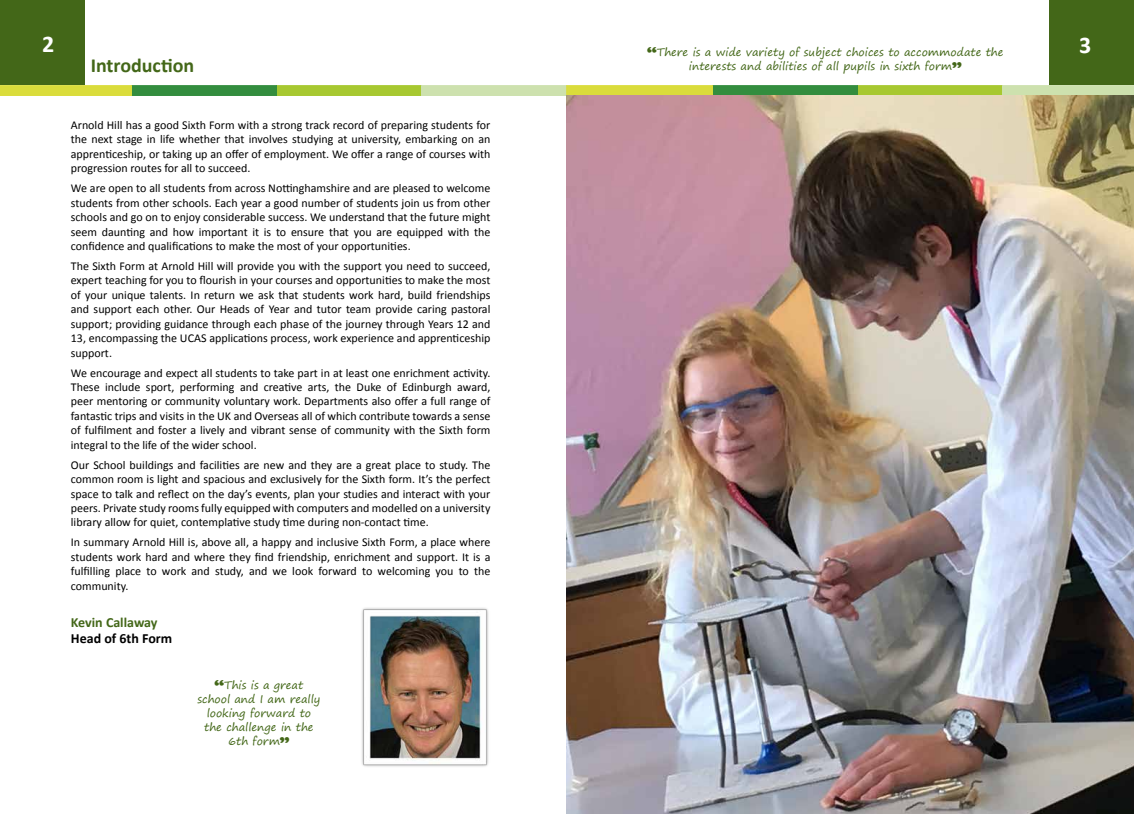
<style>
.page{position:relative;width:1134px;height:814px;background:#fff}
.page>*{position:absolute;margin:0;border:0;box-sizing:border-box;transform-origin:0 0}
.t1{font:700 24px "Calibri";color:#fff}
.t2{font:700 20px "Calibri";color:#436718}
.t3{font:700 14px "Calibri";color:#436718}
.t4{font:700 14px "Calibri";color:#000}
.t5{font:12px/14.4px "Calibri";color:#000;text-align:justify}
.t6{font:11px/14px "Segoe Print";color:#436718;text-align:center}
.s1{font-family:"Cairo SF";font-size:15px}
</style>
<div class="page">
<div style="left:0;top:0;width:85px;height:85px;background:#436718"></div>
<div style="left:1049px;top:0;width:85px;height:85px;background:#436718"></div>
<img style="left:0;top:85px;width:567px;height:10px">
<img style="left:567px;top:85px;width:567px;height:729px">
<img style="left:362px;top:608px;width:127px;height:159px">
<h1 class="t1" style="left:42px;top:28px;width:14px">2</h1>
<h1 class="t1" style="left:1079px;top:30px;width:14px">3</h1>
<h2 class="t2" style="left:91px;top:53px;width:105px">Introduction</h2>
<p class="t6" style="left:647px;top:44px;width:358px"><span class="s1">“</span>There is a wide variety of subject choices to accommodate the interests and abilities of all pupils in sixth form<span class="s1">”</span></p>
<p class="t5" style="left:71px;top:118px;width:421px">Arnold Hill has a good Sixth Form with a strong track record of preparing students for the next stage in life whether that involves studying at university, embarking on an apprenticeship, or taking up an offer of employment. We offer a range of courses with progression routes for all to succeed.</p>
<p class="t5" style="left:71px;top:181px;width:421px">We are open to all students from across Nottinghamshire and are pleased to welcome students from other schools. Each year a good number of students join us from other schools and go on to enjoy considerable success. We understand that the future might seem daunting and how important it is to ensure that you are equipped with the confidence and qualifications to make the most of your opportunities.</p>
<p class="t5" style="left:71px;top:259px;width:421px">The Sixth Form at Arnold Hill will provide you with the support you need to succeed, expert teaching for you to flourish in your courses and opportunities to make the most of your unique talents. In return we ask that students work hard, build friendships and support each other. Our Heads of Year and tutor team provide caring pastoral support; providing guidance through each phase of the journey through Years 12 and 13, encompassing the UCAS applications process, work experience and apprenticeship support.</p>
<p class="t5" style="left:71px;top:365px;width:421px">We encourage and expect all students to take part in at least one enrichment activity.<br>These include sport, performing and creative arts, the Duke of Edinburgh award, peer mentoring or community voluntary work. Departments also offer a full range of fantastic trips and visits in the UK and Overseas all of which contribute towards a sense of fulfilment and foster a lively and vibrant sense of community with the Sixth form integral to the life of the wider school.</p>
<p class="t5" style="left:71px;top:457px;width:421px">Our School buildings and facilities are new and they are a great place to study. The common room is light and spacious and exclusively for the Sixth form. It’s the perfect space to talk and reflect on the day’s events, plan your studies and interact with your peers. Private study rooms fully equipped with computers and modelled on a university library allow for quiet, contemplative study time during non-contact time.</p>
<p class="t5" style="left:71px;top:535px;width:421px">In summary Arnold Hill is, above all, a happy and inclusive Sixth Form, a place where students work hard and where they find friendship, enrichment and support. It is a fulfilling place to work and study, and we look forward to welcoming you to the community.</p>
<p class="t3" style="left:71px;top:613px;width:88px">Kevin Callaway</p>
<p class="t4" style="left:71px;top:629px;width:103px">Head of 6th Form</p>
<p class="t6" style="left:197px;top:677px;width:124px"><span class="s1">“</span>This is a great school and I am really looking forward to the challenge in the<br>6th form<span class="s1">”</span></p>
</div>
